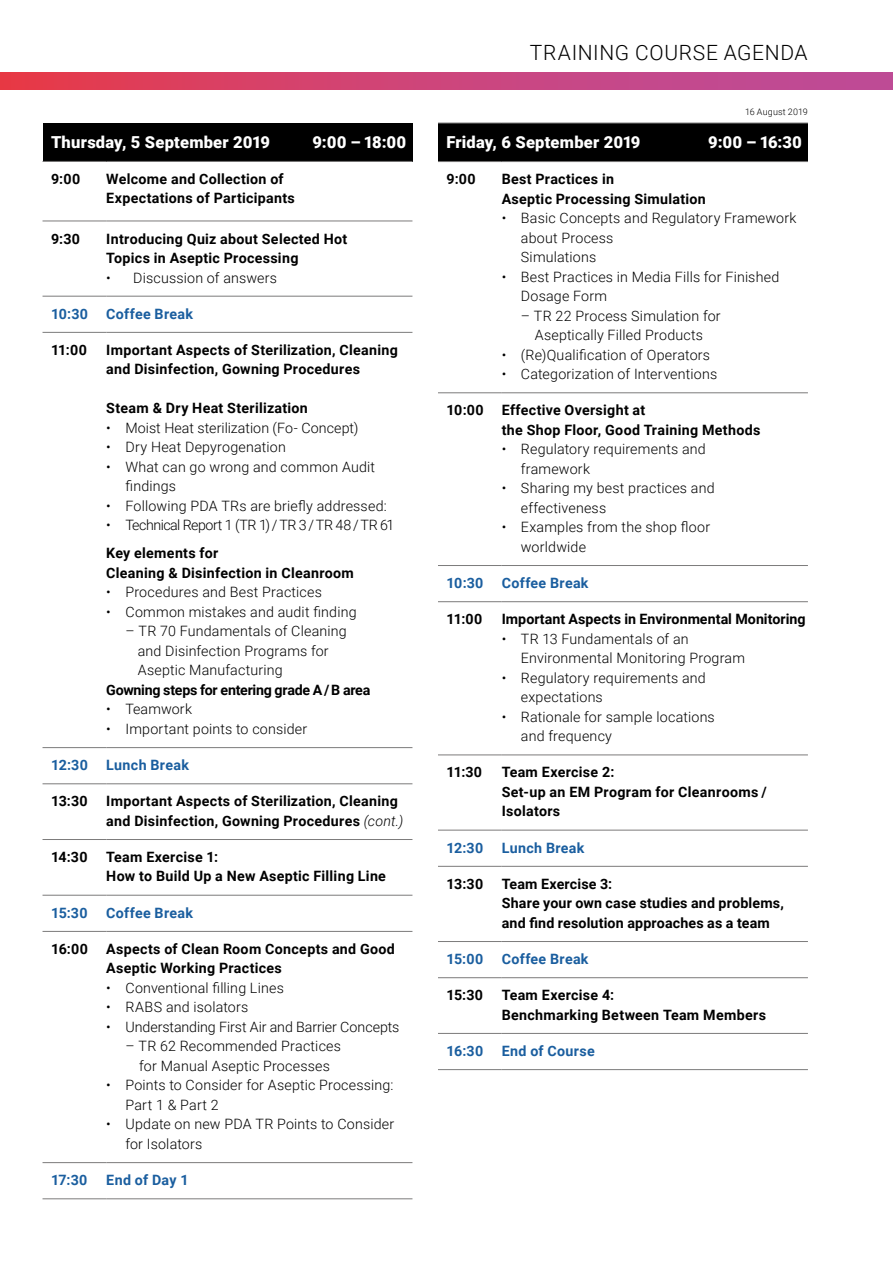
<style>
.page{position:relative;width:893px;height:1263px;background:#fff}
.page>*{position:absolute;margin:0;border:0;box-sizing:border-box;transform-origin:0 0}
.t1{font:300 21px "Roboto";letter-spacing:.03em;color:#000}
.t2{font:900 16.5px "Roboto";letter-spacing:.01em;color:#fff}
.t3{font:300 14.25px/19.5px "Roboto";letter-spacing:.01em;color:#000}
.t4{font:700 14.25px/19.5px "Roboto";letter-spacing:.02em;color:#000}
.t5{font:700 14.25px "Roboto";letter-spacing:.02em;color:#1a5e9f}
.t6{font:700 14.25px "Roboto";color:#000}
.t7{font:300 14.25px "Roboto";letter-spacing:-.03em;color:#000}
.t8{font:700 14.25px "Roboto";letter-spacing:-.02em;color:#000}
.t9{font:300 9px "Roboto";letter-spacing:.02em;color:#000}
.s1{font-weight:300;font-style:italic}
</style>
<div class="page">
<div style="left:0;top:72px;width:893px;height:17px;background:linear-gradient(to right,#e43b4e,#b94da0)"></div>
<svg style="left:0;top:72px;width:1px;height:17px"></svg>
<hr style="left:0;top:491px;width:1px;height:200px;background:#fee5c8">
<div style="left:43px;top:123px;width:369px;height:38px;background:#000"></div>
<hr style="left:43px;top:161px;width:63px;height:1px;background:#7c7b7b">
<hr style="left:106px;top:161px;width:306px;height:1px;background:#7c7b7b">
<hr style="left:43px;top:221px;width:63px;height:1px;background:#7c7b7b">
<hr style="left:106px;top:221px;width:306px;height:1px;background:#7c7b7b">
<hr style="left:43px;top:296px;width:63px;height:1px;background:#7c7b7b">
<hr style="left:106px;top:296px;width:306px;height:1px;background:#7c7b7b">
<hr style="left:43px;top:332px;width:63px;height:1px;background:#7c7b7b">
<hr style="left:106px;top:332px;width:306px;height:1px;background:#7c7b7b">
<hr style="left:43px;top:747px;width:63px;height:1px;background:#7c7b7b">
<hr style="left:106px;top:747px;width:306px;height:1px;background:#7c7b7b">
<hr style="left:43px;top:783px;width:63px;height:1px;background:#7c7b7b">
<hr style="left:106px;top:783px;width:306px;height:1px;background:#7c7b7b">
<hr style="left:43px;top:839px;width:63px;height:1px;background:#7c7b7b">
<hr style="left:43px;top:895px;width:63px;height:1px;background:#7c7b7b">
<hr style="left:43px;top:1162px;width:63px;height:1px;background:#7c7b7b">
<hr style="left:106px;top:839px;width:306px;height:1px;background:#7c7b7b">
<hr style="left:106px;top:895px;width:306px;height:1px;background:#7c7b7b">
<hr style="left:106px;top:1162px;width:306px;height:1px;background:#7c7b7b">
<hr style="left:43px;top:931px;width:63px;height:1px;background:#7c7b7b">
<hr style="left:106px;top:931px;width:306px;height:1px;background:#7c7b7b">
<hr style="left:43px;top:1198px;width:63px;height:1px;background:#7c7b7b">
<hr style="left:106px;top:1198px;width:306px;height:1px;background:#7c7b7b">
<div style="left:438px;top:123px;width:370px;height:39px;background:#000"></div>
<hr style="left:438px;top:161px;width:64px;height:1px;background:#7c7b7b">
<hr style="left:502px;top:161px;width:306px;height:1px;background:#7c7b7b">
<hr style="left:438px;top:393px;width:64px;height:1px;background:#7c7b7b">
<hr style="left:438px;top:565px;width:64px;height:1px;background:#7c7b7b">
<hr style="left:502px;top:393px;width:306px;height:1px;background:#7c7b7b">
<hr style="left:502px;top:565px;width:306px;height:1px;background:#7c7b7b">
<hr style="left:438px;top:601px;width:64px;height:1px;background:#7c7b7b">
<hr style="left:502px;top:601px;width:306px;height:1px;background:#7c7b7b">
<hr style="left:438px;top:755px;width:64px;height:1px;background:#7c7b7b">
<hr style="left:438px;top:830px;width:64px;height:1px;background:#7c7b7b">
<hr style="left:438px;top:866px;width:64px;height:1px;background:#7c7b7b">
<hr style="left:502px;top:755px;width:306px;height:1px;background:#7c7b7b">
<hr style="left:502px;top:830px;width:306px;height:1px;background:#7c7b7b">
<hr style="left:502px;top:866px;width:306px;height:1px;background:#7c7b7b">
<hr style="left:438px;top:941px;width:64px;height:1px;background:#7c7b7b">
<hr style="left:438px;top:1033px;width:64px;height:1px;background:#7c7b7b">
<hr style="left:502px;top:941px;width:306px;height:1px;background:#7c7b7b">
<hr style="left:502px;top:1033px;width:306px;height:1px;background:#7c7b7b">
<hr style="left:438px;top:977px;width:64px;height:1px;background:#7c7b7b">
<hr style="left:438px;top:1069px;width:64px;height:1px;background:#7c7b7b">
<hr style="left:502px;top:977px;width:306px;height:1px;background:#7c7b7b">
<hr style="left:502px;top:1069px;width:306px;height:1px;background:#7c7b7b">
<hr style="left:438px;top:123px;width:64px;height:1px;background:#7c7b7b">
<hr style="left:502px;top:123px;width:306px;height:1px;background:#7c7b7b">
<p class="t2" style="left:51px;top:130px;width:221px">Thursday, 5 September 2019</p>
<p class="t2" style="left:312px;top:130px;width:96px">9:00 – 18:00</p>
<p class="t4" style="left:51px;top:169px;width:31px">9:00</p>
<p class="t4" style="left:106px;top:169px;width:190px">Welcome and Collection of<br>Expectations of Participants</p>
<p class="t4" style="left:51px;top:228px;width:31px">9:30</p>
<p class="t4" style="left:106px;top:228px;width:243px">Introducing Quiz about Selected Hot<br>Topics in Aseptic Processing</p>
<p class="t3" style="left:106px;top:267px;width:172px">• Discussion of answers</p>
<p class="t5" style="left:51px;top:304px;width:38px">10:30</p>
<p class="t5" style="left:106px;top:304px;width:88px">Coffee Break</p>
<p class="t4" style="left:51px;top:340px;width:37px">11:00</p>
<p class="t4" style="left:106px;top:340px;width:293px">Important Aspects of Sterilization, Cleaning and Disinfection, Gowning Procedures</p>
<p class="t4" style="left:106px;top:398px;width:203px">Steam &amp; Dry Heat Sterilization</p>
<p class="t3" style="left:106px;top:418px;width:254px">• Moist Heat sterilization (Fo- Concept)</p>
<p class="t3" style="left:106px;top:437px;width:181px">• Dry Heat Depyrogenation</p>
<p class="t3" style="left:125px;top:457px;width:251px;text-indent:-19px">• What can go wrong and common Audit findings</p>
<p class="t3" style="left:106px;top:495px;width:282px">• Following PDA TRs are briefly addressed:</p>
<p class="t7" style="left:106px;top:515px;width:290px">• Technical Report 1 (TR 1) / TR 3 / TR 48 / TR 61</p>
<p class="t4" style="left:106px;top:543px;width:249px">Key elements for<br>Cleaning &amp; Disinfection in Cleanroom</p>
<p class="t3" style="left:106px;top:582px;width:217px">• Procedures and Best Practices</p>
<p class="t3" style="left:106px;top:601px;width:252px">• Common mistakes and audit finding</p>
<p class="t3" style="left:138px;top:621px;width:210px;text-indent:-12px">– TR 70 Fundamentals of Cleaning and Disinfection Programs for<br>Aseptic Manufacturing</p>
<p class="t8" style="left:106px;top:680px;width:266px">Gowning steps for entering grade A / B area</p>
<p class="t3" style="left:106px;top:699px;width:87px">• Teamwork</p>
<p class="t3" style="left:106px;top:718px;width:203px">• Important points to consider</p>
<p class="t5" style="left:51px;top:755px;width:38px">12:30</p>
<p class="t5" style="left:106px;top:755px;width:84px">Lunch Break</p>
<p class="t4" style="left:51px;top:791px;width:38px">13:30</p>
<p class="t4" style="left:106px;top:791px;width:298px">Important Aspects of Sterilization, Cleaning and Disinfection, Gowning Procedures <span class="s1">(cont.)</span></p>
<p class="t4" style="left:51px;top:847px;width:38px">14:30</p>
<p class="t4" style="left:106px;top:847px;width:281px">Team Exercise 1:<br>How to Build Up a New Aseptic Filling Line</p>
<p class="t5" style="left:51px;top:903px;width:38px">15:30</p>
<p class="t5" style="left:106px;top:903px;width:88px">Coffee Break</p>
<p class="t4" style="left:51px;top:938px;width:38px">16:00</p>
<p class="t4" style="left:106px;top:938px;width:290px">Aspects of Clean Room Concepts and Good<br>Aseptic Working Practices</p>
<p class="t3" style="left:106px;top:977px;width:179px">• Conventional filling Lines</p>
<p class="t3" style="left:106px;top:997px;width:143px">• RABS and isolators</p>
<p class="t3" style="left:106px;top:1016px;width:294px">• Understanding First Air and Barrier Concepts</p>
<p class="t3" style="left:125px;top:1036px;width:217px;text-align:center">– TR 62 Recommended Practices for Manual Aseptic Processes</p>
<p class="t3" style="left:125px;top:1075px;width:270px;text-indent:-19px">• Points to Consider for Aseptic Processing:<br>Part 1 &amp; Part 2</p>
<p class="t3" style="left:125px;top:1114px;width:270px;text-indent:-19px">• Update on new PDA TR Points to Consider for Isolators</p>
<p class="t5" style="left:51px;top:1170px;width:38px">17:30</p>
<p class="t5" style="left:106px;top:1170px;width:84px">End of Day 1</p>
<h1 class="t1" style="left:530px;top:38px;width:279px">TRAINING COURSE AGENDA</h1>
<p class="t9" style="left:745px;top:106px;width:64px">16 August 2019</p>
<p class="t2" style="left:446px;top:131px;width:196px">Friday, 6 September 2019</p>
<p class="t2" style="left:708px;top:131px;width:95px">9:00 – 16:30</p>
<p class="t4" style="left:446px;top:169px;width:31px">9:00</p>
<p class="t4" style="left:502px;top:169px;width:206px">Best Practices in<br>Aseptic Processing Simulation</p>
<p class="t3" style="left:521px;top:208px;width:277px;text-indent:-19px">• Basic Concepts and Regulatory Framework about Process<br>Simulations</p>
<p class="t3" style="left:521px;top:266px;width:260px;text-indent:-19px">• Best Practices in Media Fills for Finished<br>Dosage Form</p>
<p class="t3" style="left:521px;top:305px;width:201px;text-align:center">– TR 22 Process Simulation for<br>Aseptically Filled Products</p>
<p class="t3" style="left:502px;top:344px;width:210px">• (Re)Qualification of Operators</p>
<p class="t3" style="left:502px;top:364px;width:217px">• Categorization of Interventions</p>
<p class="t4" style="left:446px;top:400px;width:39px">10:00</p>
<p class="t4" style="left:502px;top:400px;width:260px">Effective Oversight at<br>the Shop Floor, Good Training Methods</p>
<p class="t3" style="left:521px;top:439px;width:186px;text-indent:-19px">• Regulatory requirements and framework</p>
<p class="t3" style="left:521px;top:478px;width:195px;text-indent:-19px">• Sharing my best practices and effectiveness</p>
<p class="t3" style="left:521px;top:517px;width:191px;text-indent:-19px">• Examples from the shop floor worldwide</p>
<p class="t5" style="left:446px;top:573px;width:38px">10:30</p>
<p class="t5" style="left:502px;top:573px;width:88px">Coffee Break</p>
<p class="t4" style="left:446px;top:609px;width:37px">11:00</p>
<p class="t6" style="left:502px;top:609px;width:305px">Important Aspects in Environmental Monitoring</p>
<p class="t3" style="left:521px;top:628px;width:226px;text-indent:-19px">• TR 13 Fundamentals of an<br>Environmental Monitoring Program</p>
<p class="t3" style="left:521px;top:667px;width:186px;text-indent:-19px">• Regulatory requirements and expectations</p>
<p class="t3" style="left:521px;top:706px;width:195px;text-indent:-19px">• Rationale for sample locations and frequency</p>
<p class="t4" style="left:446px;top:762px;width:37px">11:30</p>
<p class="t4" style="left:502px;top:762px;width:267px">Team Exercise 2:<br>Set-up an EM Program for Cleanrooms /<br>Isolators</p>
<p class="t5" style="left:446px;top:837px;width:38px">12:30</p>
<p class="t5" style="left:502px;top:837px;width:84px">Lunch Break</p>
<p class="t4" style="left:446px;top:873px;width:38px">13:30</p>
<p class="t4" style="left:502px;top:873px;width:284px">Team Exercise 3:<br>Share your own case studies and problems, and find resolution approaches as a team</p>
<p class="t5" style="left:446px;top:949px;width:38px">15:00</p>
<p class="t5" style="left:502px;top:949px;width:88px">Coffee Break</p>
<p class="t4" style="left:446px;top:985px;width:38px">15:30</p>
<p class="t4" style="left:502px;top:985px;width:266px">Team Exercise 4:<br>Benchmarking Between Team Members</p>
<p class="t5" style="left:446px;top:1041px;width:38px">16:30</p>
<p class="t5" style="left:502px;top:1041px;width:94px">End of Course</p>
</div>
